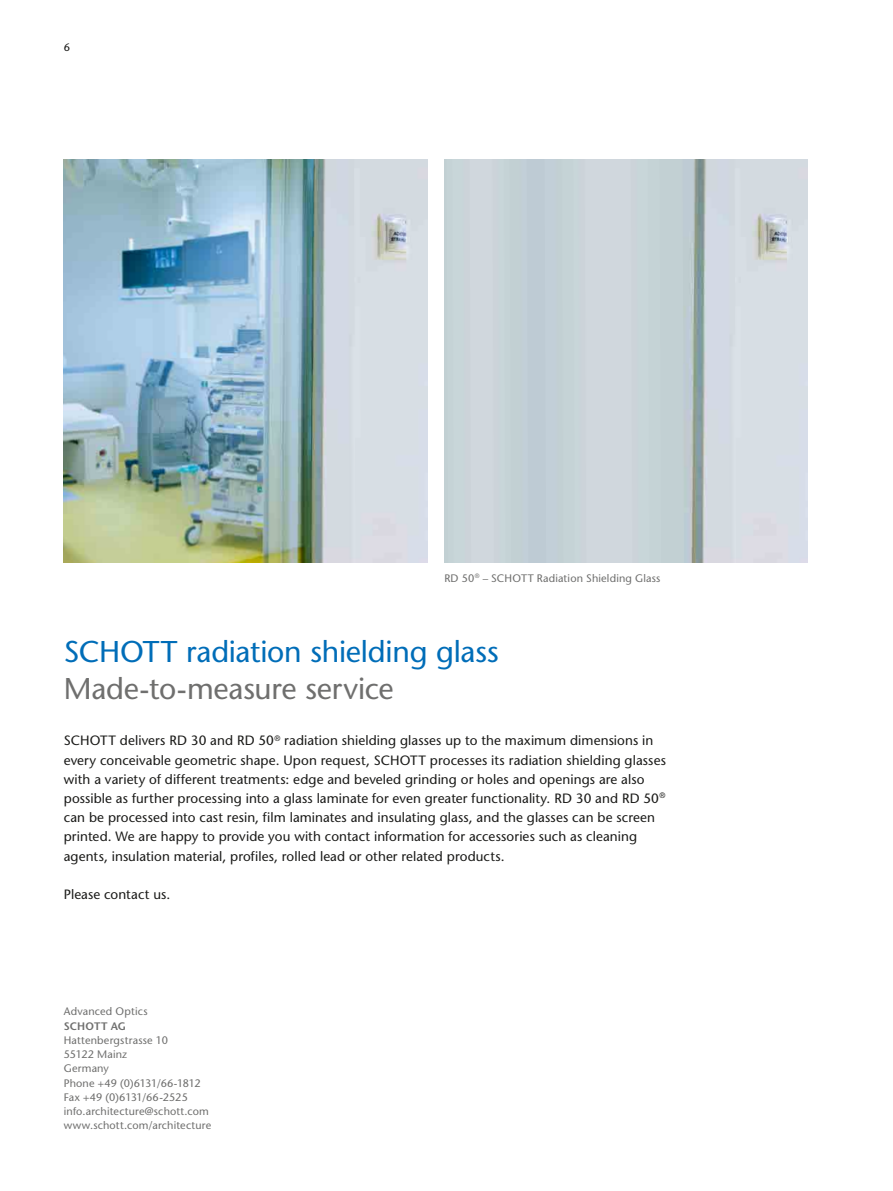
<style>
.page{position:relative;width:893px;height:1191px;background:#fff}
.page>*{position:absolute;margin:0;border:0;box-sizing:border-box;transform-origin:0 0}
.t1{font:500 30px "Stone Sans Std";letter-spacing:-.01em;color:#006db8}
.t2{font:500 30px "Stone Sans Std";letter-spacing:-.01em;color:#6f6f6e}
.t3{font:500 13.5px/19.2px "Stone Sans Std";letter-spacing:.005em;color:#1a1a18}
.t4{font:500 10.8px/14.2px "Stone Sans Std";letter-spacing:.015em;color:#6f6f6e}
.t5{font:600 10.8px "Stone Sans Std";letter-spacing:.005em;color:#6f6f6e}
.t6{font:500 10.8px "Stone Sans Std";color:#1a1a18}
</style>
<div class="page">
<img style="left:64px;top:159px;width:363px;height:404px">
<img style="left:444px;top:159px;width:364px;height:404px">
<p class="t6" style="left:64px;top:40px;width:8px">6</p>
<p class="t4" style="left:444px;top:571px;width:218px">RD 50<sup>®</sup> – SCHOTT Radiation Shielding Glass</p>
<h1 class="t1" style="left:64px;top:633px;width:436px">SCHOTT radiation shielding glass</h1>
<h1 class="t2" style="left:64px;top:671px;width:332px">Made-to-measure service</h1>
<p class="t3" style="left:64px;top:731px;width:604px">SCHOTT delivers RD 30 and RD 50<sup>®</sup> radiation shielding glasses up to the maximum dimensions in every conceivable geometric shape. Upon request, SCHOTT processes its radiation shielding glasses with a variety of different treatments: edge and beveled grinding or holes and openings are also possible as further processing into a glass laminate for even greater functionality. RD 30 and RD 50<sup>® </sup>can be processed into cast resin, film laminates and insulating glass, and the glasses can be screen printed. We are happy to provide you with contact information for accessories such as cleaning agents, insulation material, profiles, rolled lead or other related products.</p>
<p class="t3" style="left:64px;top:884px;width:108px">Please contact us.</p>
<p class="t4" style="left:64px;top:1004px;width:85px">Advanced Optics</p>
<p class="t5" style="left:64px;top:1019px;width:64px">SCHOTT AG</p>
<p class="t4" style="left:64px;top:1033px;width:149px">Hattenbergstrasse 10<br>55122 Mainz<br>Germany<br>Phone +49 (0)6131/66-1812<br>Fax +49 (0)6131/66-2525 info.architecture@schott.com www.schott.com/architecture</p>
</div>
